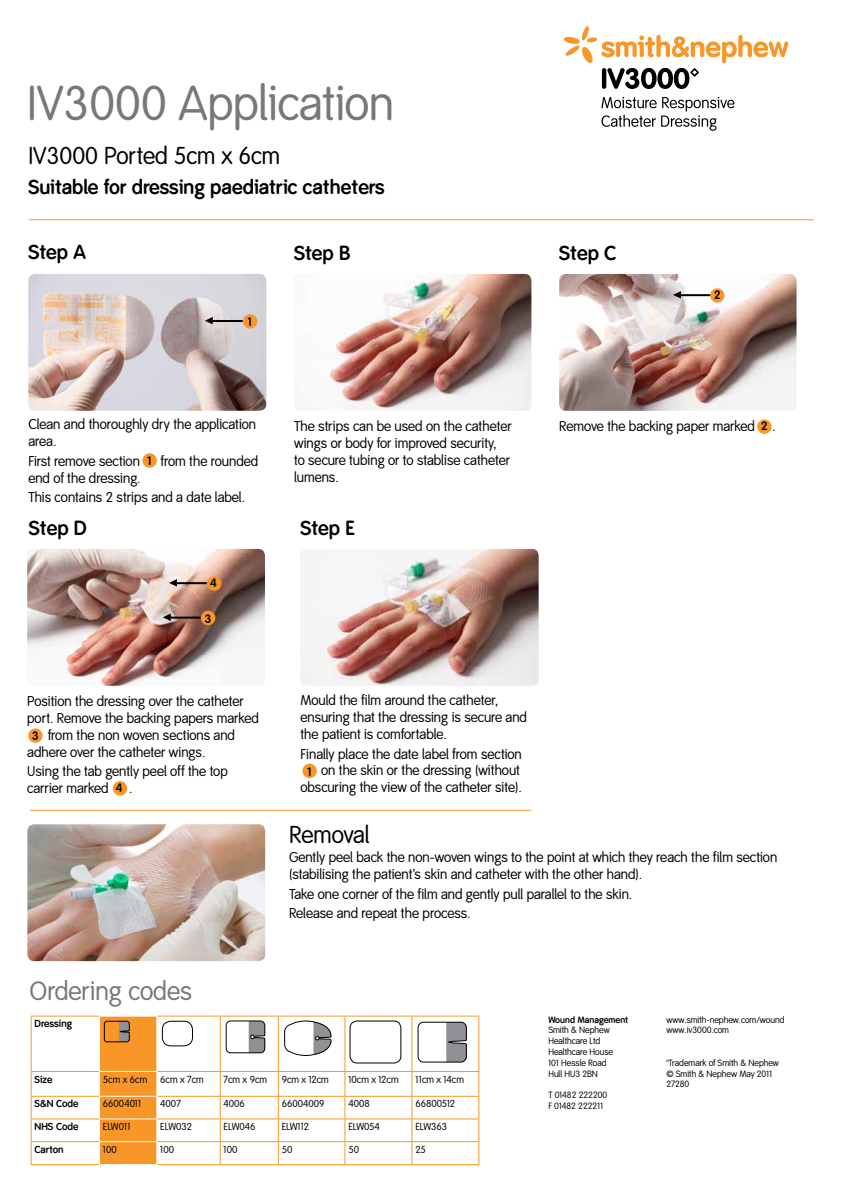
<style>
.page{position:relative;width:842px;height:1191px;background:#fff}
.page>*{position:absolute;margin:0;border:0;box-sizing:border-box;transform-origin:0 0}
.t1{font:48px "Smith&Nephew LF";color:#77787b}
.t2{font:26px "Smith&Nephew LF";color:#77787b}
.t3{font:24px "Smith&Nephew LF";color:#000}
.t4{font:700 20px "Smith&Nephew LF";color:#000}
.t5{font:14px/16.8px "Smith&Nephew LF";color:#000}
.t6{font:700 12px "Smith&Nephew LF";color:#000}
.t7{font:10px "Smith&Nephew LF";color:#000}
.t8{font:700 10px "Smith&Nephew LF";color:#000}
.t9{font:9px/10.8px "Smith&Nephew LF";color:#000}
.t10{font:700 9px "Smith&Nephew LF";color:#000}
</style>
<div class="page">
<svg style="left:601px;top:97px;width:133px;height:34px"></svg>
<svg style="left:564px;top:26px;width:224px;height:63px"></svg>
<img style="left:28px;top:274px;width:238px;height:137px">
<img style="left:330px;top:274px;width:201px;height:137px">
<img style="left:27px;top:549px;width:238px;height:137px">
<img style="left:301px;top:549px;width:238px;height:137px">
<hr style="left:30px;top:810px;width:501px;height:1px;background:#f89728">
<svg style="left:205px;top:317px;width:8px;height:7px"></svg>
<hr style="left:212px;top:320px;width:31px;height:2px;background:#000">
<div style="left:243px;top:314px;width:14px;height:14px;background:#f89728;border-radius:50%"></div>
<div style="left:142px;top:453px;width:15px;height:15px;background:#f89728;border-radius:50%"></div>
<img style="left:559px;top:274px;width:237px;height:137px">
<svg style="left:673px;top:291px;width:8px;height:7px"></svg>
<hr style="left:680px;top:294px;width:31px;height:2px;background:#000">
<div style="left:710px;top:288px;width:14px;height:15px;background:#f89728;border-radius:50%"></div>
<svg style="left:169px;top:579px;width:8px;height:7px"></svg>
<hr style="left:176px;top:582px;width:31px;height:2px;background:#000">
<div style="left:207px;top:576px;width:14px;height:15px;background:#f89728;border-radius:50%"></div>
<svg style="left:163px;top:613px;width:8px;height:8px"></svg>
<hr style="left:170px;top:616px;width:31px;height:2px;background:#000">
<div style="left:201px;top:611px;width:14px;height:14px;background:#f89728;border-radius:50%"></div>
<div style="left:28px;top:728px;width:15px;height:15px;background:#f89728;border-radius:50%"></div>
<div style="left:113px;top:781px;width:14px;height:14px;background:#f89728;border-radius:50%"></div>
<div style="left:757px;top:419px;width:15px;height:15px;background:#f89728;border-radius:50%"></div>
<hr style="left:29px;top:219px;width:785px;height:1px;background:#f89728">
<div style="left:302px;top:763px;width:15px;height:15px;background:#f89728;border-radius:50%"></div>
<hr style="left:157px;top:1015px;width:63px;height:1px;background:#f89728">
<hr style="left:31px;top:1164px;width:68px;height:1px;background:#f89728">
<hr style="left:31px;top:1015px;width:68px;height:1px;background:#f89728">
<hr style="left:157px;top:1164px;width:63px;height:1px;background:#f89728">
<hr style="left:412px;top:1015px;width:67px;height:1px;background:#f89728">
<hr style="left:478px;top:1016px;width:1px;height:55px;background:#f89728">
<hr style="left:412px;top:1071px;width:67px;height:1px;background:#f89728">
<hr style="left:412px;top:1095px;width:67px;height:1px;background:#f89728">
<hr style="left:412px;top:1118px;width:67px;height:1px;background:#f89728">
<hr style="left:412px;top:1141px;width:67px;height:1px;background:#f89728">
<svg style="left:478px;top:1072px;width:1px;height:92px"></svg>
<hr style="left:412px;top:1164px;width:67px;height:1px;background:#f89728">
<hr style="left:345px;top:1015px;width:67px;height:1px;background:#f89728">
<hr style="left:411px;top:1016px;width:1px;height:55px;background:#f89728">
<hr style="left:345px;top:1071px;width:67px;height:1px;background:#f89728">
<hr style="left:345px;top:1095px;width:67px;height:1px;background:#f89728">
<hr style="left:345px;top:1118px;width:67px;height:1px;background:#f89728">
<hr style="left:345px;top:1141px;width:67px;height:1px;background:#f89728">
<svg style="left:411px;top:1072px;width:1px;height:92px"></svg>
<hr style="left:345px;top:1164px;width:67px;height:1px;background:#f89728">
<hr style="left:278px;top:1015px;width:67px;height:1px;background:#f89728">
<hr style="left:344px;top:1016px;width:1px;height:55px;background:#f89728">
<hr style="left:278px;top:1071px;width:67px;height:1px;background:#f89728">
<hr style="left:278px;top:1095px;width:67px;height:1px;background:#f89728">
<hr style="left:278px;top:1118px;width:67px;height:1px;background:#f89728">
<hr style="left:278px;top:1141px;width:67px;height:1px;background:#f89728">
<svg style="left:344px;top:1072px;width:1px;height:92px"></svg>
<hr style="left:278px;top:1164px;width:67px;height:1px;background:#f89728">
<hr style="left:220px;top:1015px;width:58px;height:1px;background:#f89728">
<hr style="left:278px;top:1016px;width:1px;height:55px;background:#f89728">
<hr style="left:220px;top:1071px;width:58px;height:1px;background:#f89728">
<hr style="left:220px;top:1095px;width:58px;height:1px;background:#f89728">
<hr style="left:220px;top:1118px;width:58px;height:1px;background:#f89728">
<hr style="left:220px;top:1141px;width:58px;height:1px;background:#f89728">
<svg style="left:278px;top:1072px;width:1px;height:92px"></svg>
<hr style="left:220px;top:1164px;width:58px;height:1px;background:#f89728">
<svg style="left:284px;top:1020px;width:48px;height:36px"></svg>
<div style="left:350px;top:1020px;width:51px;height:43px;border:1px solid #000;border-radius:7px"></div>
<svg style="left:31px;top:1016px;width:235px;height:148px"></svg>
<div style="left:162px;top:1021px;width:31px;height:25px;border:1px solid #000;border-radius:9px"></div>
<svg style="left:417px;top:1021px;width:50px;height:42px"></svg>
<img style="left:27px;top:824px;width:238px;height:137px">
<p class="t1" style="left:27px;top:76px;width:368px">IV3000 Application</p>
<p class="t3" style="left:28px;top:142px;width:253px">IV3000 Ported 5cm x 6cm</p>
<p class="t4" style="left:28px;top:175px;width:358px">Suitable for dressing paediatric catheters</p>
<p class="t4" style="left:28px;top:240px;width:59px">Step A</p>
<p class="t6" style="left:248px;top:315px;width:6px">1</p>
<p class="t4" style="left:294px;top:241px;width:58px">Step B</p>
<p class="t5" style="left:28px;top:416px;width:229px">Clean and thoroughly dry the application area.</p>
<p class="t5" style="left:28px;top:453px;width:113px">First remove section</p>
<p class="t5" style="left:161px;top:453px;width:99px">from the rounded</p>
<p class="t5" style="left:28px;top:468px;width:218px;line-height:19.6px">end of the dressing.<br>This contains 2 strips and a date label.</p>
<p class="t6" style="left:147px;top:454px;width:6px">1</p>
<p class="t4" style="left:29px;top:516px;width:59px">Step D</p>
<p class="t6" style="left:210px;top:576px;width:8px">4</p>
<p class="t6" style="left:205px;top:611px;width:8px">3</p>
<p class="t5" style="left:294px;top:418px;width:219px">The strips can be used on the catheter wings or body for improved security,<br>to secure tubing or to stablise catheter lumens.</p>
<p class="t4" style="left:300px;top:516px;width:56px">Step E</p>
<p class="t4" style="left:559px;top:241px;width:58px">Step C</p>
<p class="t6" style="left:714px;top:288px;width:8px">2</p>
<p class="t5" style="left:559px;top:418px;width:218px">Remove the backing paper marked .</p>
<p class="t6" style="left:761px;top:419px;width:8px">2</p>
<p class="t5" style="left:27px;top:693px;width:218px">Position the dressing over the catheter</p>
<p class="t5" style="left:27px;top:710px;width:233px">port. Remove the backing papers marked</p>
<p class="t5" style="left:48px;top:727px;width:189px">from the non woven sections and</p>
<p class="t5" style="left:27px;top:744px;width:180px">adhere over the catheter wings.</p>
<p class="t5" style="left:27px;top:763px;width:202px">Using the tab gently peel off the top carrier marked</p>
<p class="t5" style="left:129px;top:780px;width:5px">.</p>
<p class="t6" style="left:32px;top:729px;width:8px">3</p>
<p class="t6" style="left:116px;top:781px;width:8px">4</p>
<p class="t2" style="left:30px;top:976px;width:164px">Ordering codes</p>
<p class="t5" style="left:300px;top:692px;width:228px">Mould the film around the catheter, ensuring that the dressing is secure and the patient is comfortable.</p>
<p class="t5" style="left:300px;top:745px;width:223px;text-align:right">Finally place the date label from section on the skin or the dressing (without obscuring the view of the catheter site).</p>
<p class="t3" style="left:289px;top:820px;width:82px">Removal</p>
<p class="t5" style="left:289px;top:849px;width:490px">Gently peel back the non-woven wings to the point at which they reach the film section (stabilising the patient’s skin and catheter with the other hand).</p>
<p class="t5" style="left:289px;top:884px;width:345px;line-height:19.6px">Take one corner of the film and gently pull parallel to the skin.<br>Release and repeat the process.</p>
<p class="t6" style="left:307px;top:764px;width:6px">1</p>
<p class="t8" style="left:35px;top:1018px;width:39px">Dressing</p>
<p class="t8" style="left:35px;top:1073px;width:19px">Size</p>
<p class="t7" style="left:103px;top:1073px;width:46px">5cm x 6cm</p>
<p class="t7" style="left:160px;top:1073px;width:45px">6cm x 7cm</p>
<p class="t7" style="left:224px;top:1073px;width:45px">7cm x 9cm</p>
<p class="t7" style="left:282px;top:1073px;width:49px">9cm x 12cm</p>
<p class="t7" style="left:348px;top:1073px;width:52px">10cm x 12cm</p>
<p class="t7" style="left:415px;top:1073px;width:50px">11cm x 14cm</p>
<p class="t8" style="left:35px;top:1098px;width:45px">S&amp;N Code</p>
<p class="t7" style="left:103px;top:1098px;width:40px">66004011</p>
<p class="t7" style="left:160px;top:1098px;width:22px">4007</p>
<p class="t7" style="left:224px;top:1098px;width:23px">4006</p>
<p class="t7" style="left:282px;top:1098px;width:44px">66004009</p>
<p class="t7" style="left:348px;top:1098px;width:23px">4008</p>
<p class="t7" style="left:415px;top:1098px;width:41px">66800512</p>
<p class="t8" style="left:35px;top:1120px;width:45px">NHS Code</p>
<p class="t7" style="left:103px;top:1120px;width:29px">ELW011</p>
<p class="t7" style="left:160px;top:1120px;width:33px">ELW032</p>
<p class="t7" style="left:224px;top:1120px;width:33px">ELW046</p>
<p class="t7" style="left:282px;top:1120px;width:29px">ELW112</p>
<p class="t7" style="left:348px;top:1120px;width:33px">ELW054</p>
<p class="t7" style="left:415px;top:1120px;width:33px">ELW363</p>
<p class="t8" style="left:35px;top:1143px;width:31px">Carton</p>
<p class="t7" style="left:103px;top:1143px;width:15px">100</p>
<p class="t7" style="left:160px;top:1143px;width:15px">100</p>
<p class="t7" style="left:224px;top:1143px;width:15px">100</p>
<p class="t7" style="left:282px;top:1143px;width:12px">50</p>
<p class="t7" style="left:348px;top:1143px;width:12px">50</p>
<p class="t7" style="left:415px;top:1143px;width:12px">25</p>
<p class="t10" style="left:548px;top:1014px;width:81px">Wound Management</p>
<p class="t9" style="left:666px;top:1014px;width:120px">www.smith-nephew.com/wound</p>
<p class="t9" style="left:548px;top:1025px;width:63px">Smith &amp; Nephew</p>
<p class="t9" style="left:666px;top:1025px;width:64px">www.iv3000.com</p>
<p class="t9" style="left:548px;top:1036px;width:66px">Healthcare Ltd<br>Healthcare House<br>101 Hessle Road</p>
<p class="t9" style="left:666px;top:1057px;width:114px">™Trademark of Smith &amp; Nephew</p>
<p class="t9" style="left:548px;top:1068px;width:51px">Hull HU3 2BN</p>
<p class="t9" style="left:666px;top:1068px;width:107px">© Smith &amp; Nephew May 2011<br>27280</p>
<p class="t9" style="left:548px;top:1090px;width:61px">T 01482 222200<br>F 01482 222211</p>
</div>
